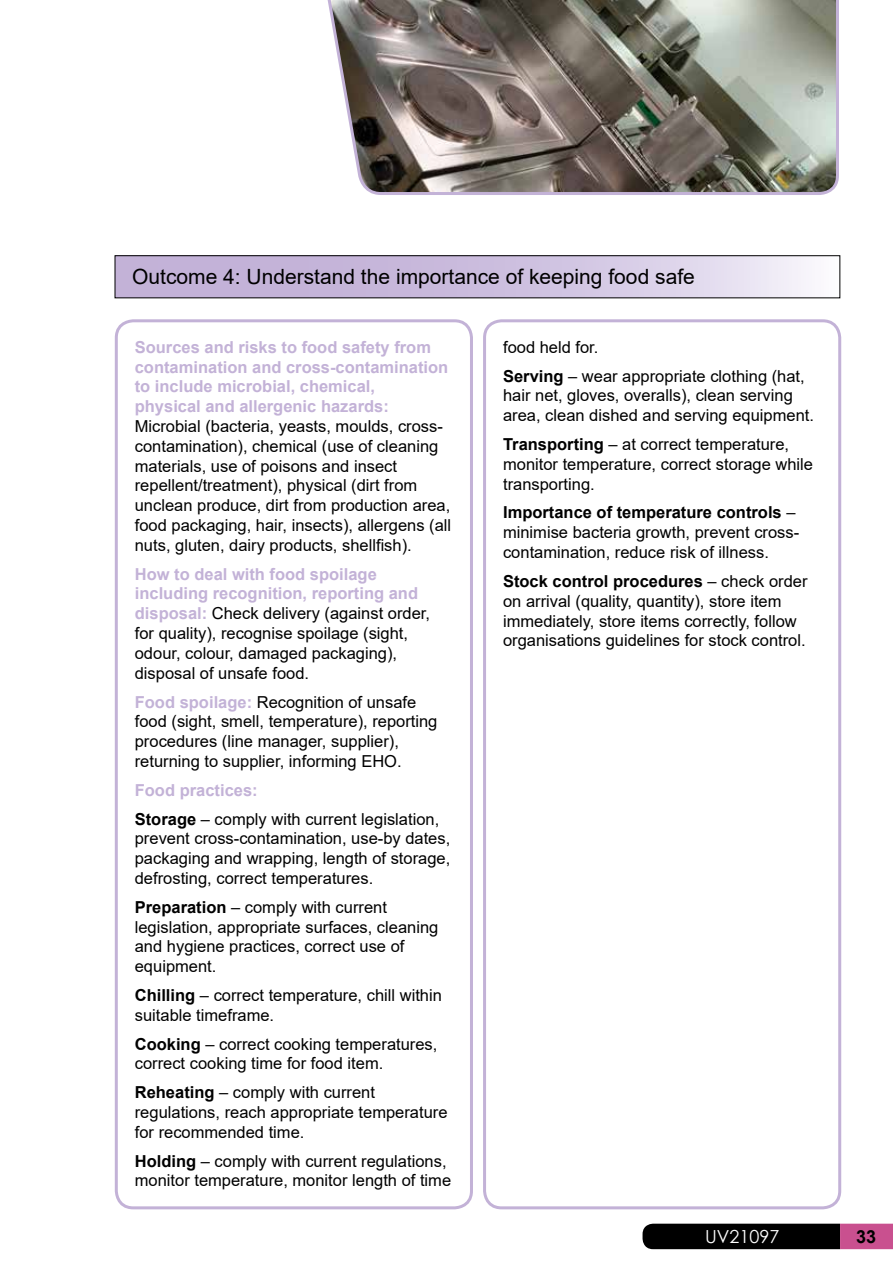
<style>
.page{position:relative;width:893px;height:1263px;background:#fff}
.page>*{position:absolute;margin:0;border:0;box-sizing:border-box;transform-origin:0 0}
.t1{font:21px "Arial";color:#000}
.t2{font:18px "Century Gothic";color:#fff}
.t3{font:700 18px "Arial";color:#000}
.t4{font:16.5px/19.8px "Arial";color:#000}
.t5{font:700 16.5px/19.8px "Arial";color:#c3b2d7}
.s1{font-weight:700;color:#c3b2d7}
.s2{font-weight:700}
</style>
<div class="page">
<svg style="left:642px;top:1224px;width:251px;height:25px;background:#2c1320"></svg>
<svg style="left:117px;top:257px;width:692px;height:39px;background:#d0c3e0"></svg>
<div style="left:115px;top:255px;width:725px;height:43px;border:1px solid #000"></div>
<div style="left:115px;top:319px;width:358px;height:890px;border:3px solid #c3b2d7;border-radius:17px"></div>
<div style="left:483px;top:319px;width:358px;height:890px;border:3px solid #c3b2d7;border-radius:17px"></div>
<svg style="left:327px;top:0;width:512px;height:195px;background:#847f78"></svg>
<p class="t1" style="left:132px;top:263px;width:564px">Outcome 4: Understand the importance of keeping food safe</p>
<p class="t5" style="left:135px;top:337px;width:315px">Sources and risks to food safety from contamination and cross-contamination to include microbial, chemical,<br>physical and allergenic hazards:</p>
<p class="t4" style="left:135px;top:416px;width:318px">Microbial (bacteria, yeasts, moulds, cross&shy;contamination), chemical (use of cleaning materials, use of poisons and insect repellent/treatment), physical (dirt from unclean produce, dirt from production area, food packaging, hair, insects), allergens (all nuts, gluten, dairy products, shellfish).</p>
<p class="t4" style="left:135px;top:564px;width:297px"><span class="s1">How to deal with food spoilage including recognition, reporting and disposal:</span> Check delivery (against order, for quality), recognise spoilage (sight, odour, colour, damaged packaging), disposal of unsafe food.</p>
<p class="t4" style="left:135px;top:692px;width:304px"><span class="s1">Food spoilage:</span> Recognition of unsafe food (sight, smell, temperature), reporting procedures (line manager, supplier), returning to supplier, informing EHO.</p>
<p class="t4" style="left:135px;top:775px;width:306px;line-height:28.8px"><span class="s1">Food practices:<br></span><span class="s2">Storage</span> – comply with current legislation,</p>
<p class="t4" style="left:135px;top:828px;width:317px;text-align:justify">prevent cross-contamination, use-by dates, packaging and wrapping, length of storage, defrosting, correct temperatures.</p>
<p class="t4" style="left:135px;top:897px;width:305px"><span class="s2">Preparation</span> – comply with current legislation, appropriate surfaces, cleaning and hygiene practices, correct use of equipment.</p>
<p class="t4" style="left:135px;top:985px;width:309px"><span class="s2">Chilling</span> – correct temperature, chill within suitable timeframe.</p>
<p class="t4" style="left:135px;top:1034px;width:304px"><span class="s2">Cooking</span> – correct cooking temperatures, correct cooking time for food item.</p>
<p class="t4" style="left:135px;top:1082px;width:314px"><span class="s2">Reheating</span> – comply with current regulations, reach appropriate temperature for recommended time.</p>
<p class="t4" style="left:135px;top:1151px;width:318px"><span class="s2">Holding</span> – comply with current regulations, monitor temperature, monitor length of time</p>
<p class="t4" style="left:503px;top:332px;width:303px;line-height:28.8px">food held for.<br><span class="s2">Serving</span> – wear appropriate clothing (hat,</p>
<p class="t4" style="left:503px;top:386px;width:312px">hair net, gloves, overalls), clean serving area, clean dished and serving equipment.</p>
<p class="t4" style="left:503px;top:434px;width:311px"><span class="s2">Transporting</span> – at correct temperature, monitor temperature, correct storage while transporting.</p>
<p class="t4" style="left:503px;top:503px;width:298px"><span class="s2">Importance of temperature controls</span> – minimise bacteria growth, prevent cross&shy;contamination, reduce risk of illness.</p>
<p class="t4" style="left:503px;top:571px;width:306px"><span class="s2">Stock control procedures</span> – check order on arrival (quality, quantity), store item immediately, store items correctly, follow organisations guidelines for stock control.</p>
<p class="t2" style="left:705px;top:1223px;width:76px">UV21097</p>
<p class="t3" style="left:856px;top:1224px;width:22px">33</p>
</div>
